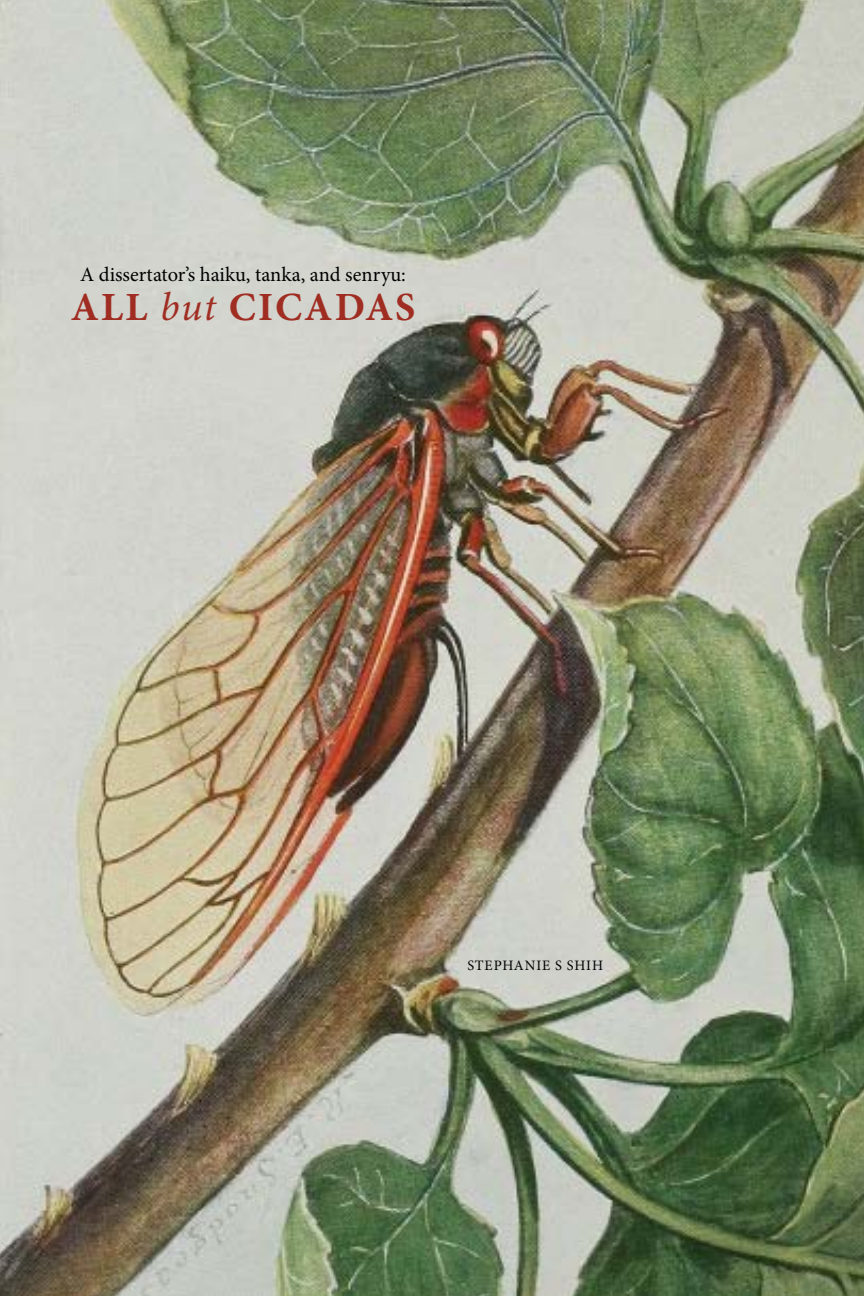
<style>
.page{position:relative;width:864px;height:1296px;background:#fff}
.page>*{position:absolute;margin:0;border:0;box-sizing:border-box;transform-origin:0 0}
.t1{font:700 40px "Minion Pro";letter-spacing:.055em;color:#a02d22}
.t2{font:20.4px "Minion Pro";color:#000}
.t3{font:14.4px "Minion Pro";letter-spacing:.06em;color:#000}
.s1{font-weight:400;font-style:italic}
</style>
<div class="page">
<img style="left:0;top:0;width:864px;height:1296px">
<p class="t2" style="left:80px;top:261px;width:327px">A dissertator’s haiku, tanka, and senryu:</p>
<h1 class="t1" style="left:71px;top:279px;width:346px">ALL <span class="s1">but</span> CICADAS</h1>
<p class="t3" style="left:467px;top:956px;width:137px">STEPHANIE S SHIH</p>
</div>
